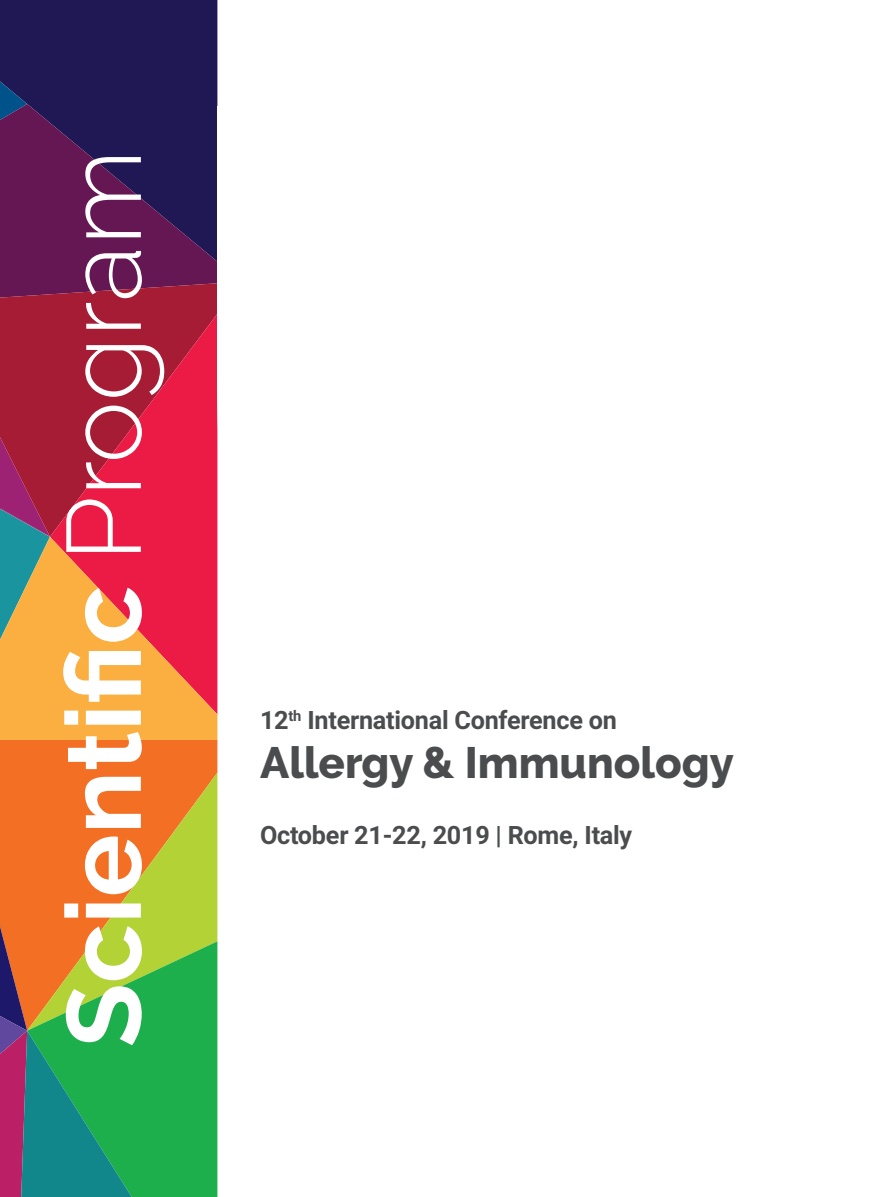
<style>
.page{position:relative;width:882px;height:1197px;background:#fff}
.page>*{position:absolute;margin:0;border:0;box-sizing:border-box;transform-origin:0 0}
.t1{font:700 105px "Raleway";color:#fff}
.t2{font:800 43.75px "Raleway";color:#4b4c4d}
.t3{font:700 25.2px "Roboto";letter-spacing:-.01em;color:#4b4c4d}
.s1{font-weight:300}
</style>
<div class="page">
<div style="left:0;top:0;width:217px;height:81px;background:#1f1854"></div>
<svg style="left:0;top:81px;width:217px;height:202px;background:#441854"></svg>
<svg style="left:0;top:283px;width:217px;height:154px;background:#9e1c38"></svg>
<svg style="left:50px;top:314px;width:167px;height:223px;background:#c91b3d"></svg>
<svg style="left:0;top:437px;width:50px;height:100px;background:#8f305a"></svg>
<div style="left:0;top:740px;width:217px;height:186px;background:#f36f23"></div>
<svg style="left:0;top:537px;width:217px;height:203px;background:#e87c48"></svg>
<svg style="left:27px;top:773px;width:190px;height:168px;background:#dd8f29"></svg>
<svg style="left:132px;top:941px;width:85px;height:256px;background:#28b14a"></svg>
<svg style="left:0;top:926px;width:132px;height:271px;background:#5e8859"></svg>
<p class="t1" style="left:44px;top:1048px;width:900px;rotate:-90deg">Scientific <span class="s1">Program</span></p>
<p class="t3" style="left:260px;top:702px;width:358px">12<sup>th</sup> International Conference on</p>
<p class="t2" style="left:260px;top:738px;width:475px">Allergy &amp; Immunology</p>
<p class="t3" style="left:260px;top:818px;width:374px">October 21-22, 2019 | Rome, Italy</p>
</div>
